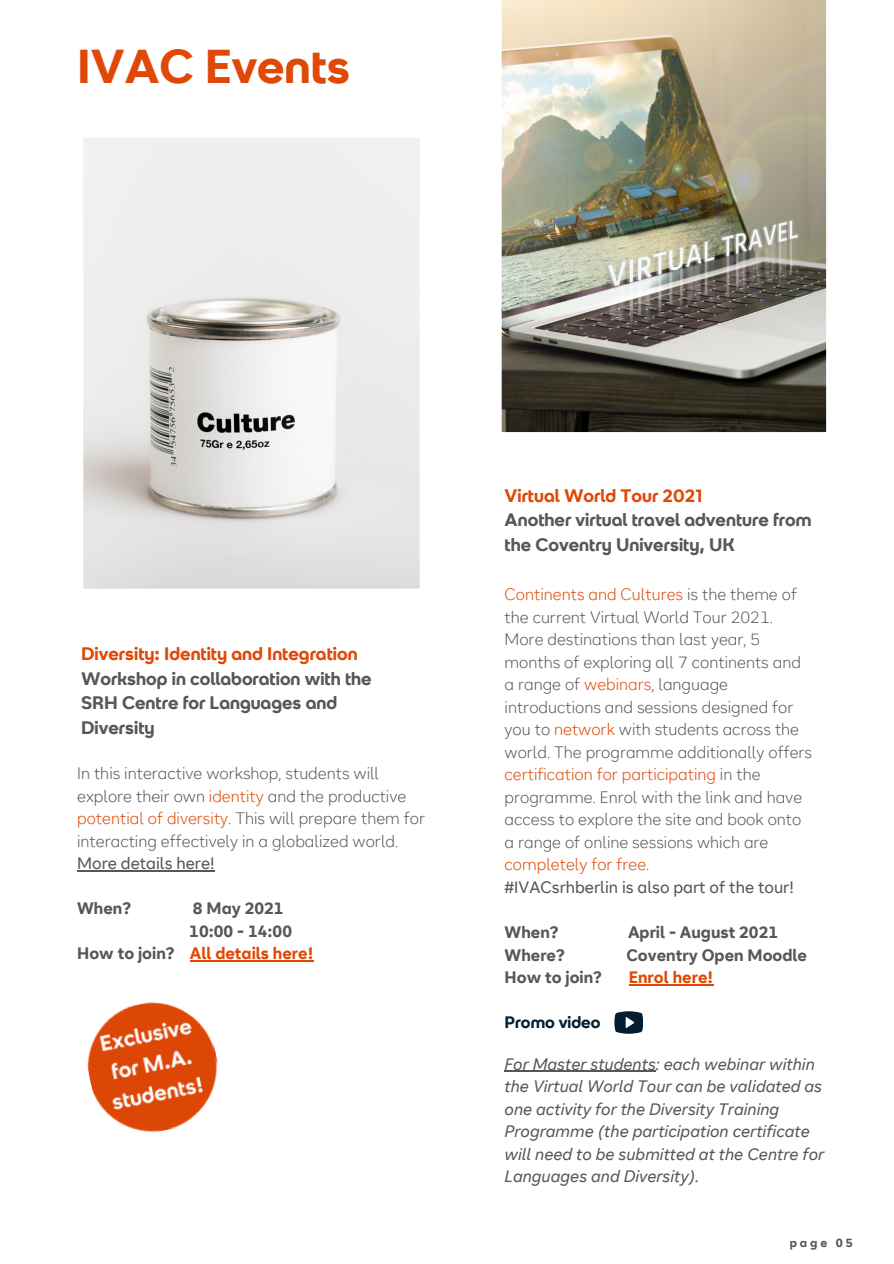
<style>
.page{position:relative;width:894px;height:1264px;background:#fff}
.page>*{position:absolute;margin:0;border:0;box-sizing:border-box;transform-origin:0 0}
.t1{font:700 47.25px "SRH Headline";color:#df4807}
.t2{font:700 18px/24.8px "SRH Headline";color:#575756}
.t3{font:700 18px "SRH Headline";color:#df4807}
.t4{font:300 16.5px/22.5px "SRH Text";color:#575756}
.t5{font:italic 16.5px/22.5px "SRH Text";color:#575756}
.t6{font:700 16.5px "SRH Text";color:#575756}
.t7{font:16.5px "SRH Text";color:#575756}
.t8{font:700 16.5px "SRH Text";color:#df4807}
.t9{font:700 16.5px "SRH Headline";color:#021e30}
.t10{font:700 12px "SRH Text";letter-spacing:.24em;color:#575756}
.s1{color:#df4807}
.s2{color:#575756}
</style>
<div class="page">
<img style="left:501px;top:0;width:326px;height:433px">
<hr style="left:628px;top:984px;width:85px;height:1px;background:#df4807">
<svg style="left:83px;top:138px;width:337px;height:451px;fill:#ececec"></svg>
<svg style="left:614px;top:1011px;width:29px;height:23px"></svg>
<img style="left:87px;top:1001px;width:131px;height:132px">
<hr style="left:77px;top:870px;width:137px;height:1px;background:#575756">
<hr style="left:190px;top:960px;width:123px;height:1px;background:#df4807">
<hr style="left:504px;top:1070px;width:151px;height:1px;background:#575756">
<p class="t1" style="left:77px;top:48px;width:275px">IVAC Events</p>
<p class="t3" style="left:81px;top:647px;width:278px">Diversity: Identity and Integration</p>
<p class="t2" style="left:81px;top:668px;width:292px">Workshop in collaboration with the<br>SRH Centre for Languages and<br>Diversity</p>
<p class="t4" style="left:77px;top:764px;width:349px">In this interactive workshop, students will explore their own <span class="s1">identity</span> and the productive <span class="s1">potential of diversity</span>. This will prepare them for interacting effectively in a globalized world.</p>
<p class="t7" style="left:77px;top:857px;width:139px">More details here!</p>
<p class="t6" style="left:77px;top:902px;width:55px">When?</p>
<p class="t6" style="left:193px;top:902px;width:92px">8 May 2021</p>
<p class="t6" style="left:189px;top:924px;width:104px">10:00 - 14:00</p>
<p class="t8" style="left:77px;top:947px;width:237px"><span class="s2">How to join?</span> All details here!</p>
<p class="t3" style="left:504px;top:488px;width:200px">Virtual World Tour 2021</p>
<p class="t2" style="left:504px;top:509px;width:308px">Another virtual travel adventure from the Coventry University, UK</p>
<p class="t4" style="left:504px;top:585px;width:309px"><span class="s1">Continents and Cultures</span> is the theme of the current Virtual World Tour 2021.<br>More destinations than last year, 5 months of exploring all 7 continents and a range of <span class="s1">webinars</span>, language introductions and sessions designed for you to <span class="s1">network</span> with students across the world. The programme additionally offers <span class="s1">certification for participating</span> in the programme. Enrol with the link and have access to explore the site and book onto a range of online sessions which are <span class="s1">completely for free</span>.</p>
<p class="t7" style="left:504px;top:880px;width:291px">#IVACsrhberlin is also part of the tour!</p>
<p class="t6" style="left:504px;top:925px;width:55px">When?</p>
<p class="t6" style="left:628px;top:925px;width:152px">April - August 2021</p>
<p class="t6" style="left:504px;top:948px;width:62px">Where?</p>
<p class="t6" style="left:626px;top:948px;width:182px">Coventry Open Moodle</p>
<p class="t6" style="left:504px;top:970px;width:99px">How to join?</p>
<p class="t8" style="left:628px;top:970px;width:86px">Enrol here!</p>
<p class="t9" style="left:504px;top:1016px;width:97px">Promo video</p>
<p class="t5" style="left:504px;top:1054px;width:321px">For Master students: each webinar within the Virtual World Tour can be validated as one activity for the Diversity Training Programme (the participation certificate will need to be submitted at the Centre for Languages and Diversity).</p>
<p class="t10" style="left:789px;top:1237px;width:65px">page 05</p>
</div>
